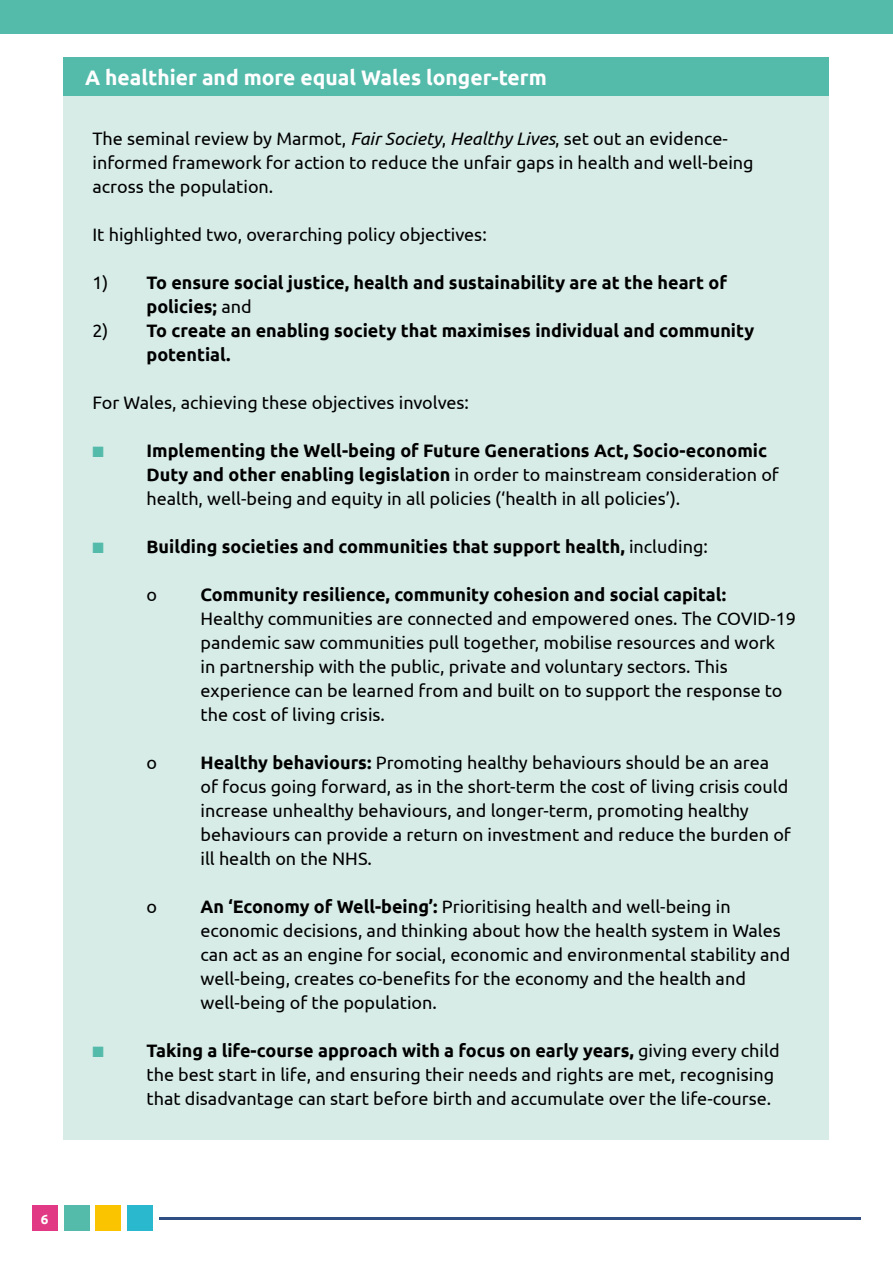
<style>
.page{position:relative;width:893px;height:1263px;background:#fff}
.page>*{position:absolute;margin:0;border:0;box-sizing:border-box;transform-origin:0 0}
.t1{font:700 21px "Ubuntu";color:#fff}
.t2{font:18px/24px "Ubuntu";color:#000}
.t3{font:700 18px/24px "Ubuntu";color:#000}
.t4{font:700 13.5px "Ubuntu";color:#fff}
.s1{font-style:italic}
.s2{font-weight:400}
.s3{color:#54bbab}
.s4{font-weight:700}
</style>
<div class="page">
<div style="left:64px;top:1205px;width:25px;height:26px;background:#54bbab"></div>
<div style="left:32px;top:1205px;width:25px;height:26px;background:#e13983"></div>
<div style="left:96px;top:1205px;width:25px;height:26px;background:#fac400"></div>
<div style="left:128px;top:1205px;width:25px;height:26px;background:#29b8ce"></div>
<hr style="left:159px;top:1217px;width:702px;height:2px;background:#304e82">
<div style="left:0;top:0;width:893px;height:34px;background:#54bbab"></div>
<div style="left:64px;top:96px;width:765px;height:1044px;background:#d7ece7"></div>
<div style="left:64px;top:57px;width:765px;height:39px;background:#54bbab"></div>
<p class="t1" style="left:85px;top:64px;width:463px">A healthier and more equal Wales longer-term</p>
<p class="t2" style="left:92px;top:126px;width:663px">The seminal review by Marmot, <span class="s1">Fair Society</span>, <span class="s1">Healthy Lives</span>, set out an evidence&shy;informed framework for action to reduce the unfair gaps in health and well-being across the population.</p>
<p class="t2" style="left:92px;top:222px;width:396px">It highlighted two, overarching policy objectives:</p>
<p class="t3" style="left:146px;top:270px;width:582px;text-indent:-54px"><span class="s2">1)</span> To ensure social justice, health and sustainability are at the heart of policies; <span class="s2">and</span></p>
<p class="t3" style="left:146px;top:318px;width:609px;text-indent:-54px"><span class="s2">2)</span> To create an enabling society that maximises individual and community potential.</p>
<p class="t2" style="left:92px;top:390px;width:378px">For Wales, achieving these objectives involves:</p>
<p class="t2" style="left:146px;top:438px;width:634px;text-indent:-54px"><span class="s3">■</span> <span class="s4">Implementing the Well-being of Future Generations Act, Socio-economic<br>Duty and other enabling legislation</span> in order to mainstream consideration of health, well-being and equity in all policies (‘health in all policies’).</p>
<p class="t3" style="left:92px;top:534px;width:617px"><span class="s3">■</span> Building societies and communities that support health, <span class="s2">including:</span></p>
<p class="t2" style="left:146px;top:582px;width:12px">o</p>
<p class="t3" style="left:200px;top:582px;width:527px">Community resilience, community cohesion and social capital:</p>
<p class="t2" style="left:200px;top:606px;width:597px">Healthy communities are connected and empowered ones. The COVID-19 pandemic saw communities pull together, mobilise resources and work<br>in partnership with the public, private and voluntary sectors. This experience can be learned from and built on to support the response to the cost of living crisis.</p>
<p class="t2" style="left:146px;top:750px;width:12px">o</p>
<p class="t2" style="left:200px;top:750px;width:592px"><span class="s4">Healthy behaviours:</span> Promoting healthy behaviours should be an area of focus going forward, as in the short-term the cost of living crisis could increase unhealthy behaviours, and longer-term, promoting healthy behaviours can provide a return on investment and reduce the burden of ill health on the NHS.</p>
<p class="t2" style="left:146px;top:894px;width:12px">o</p>
<p class="t2" style="left:200px;top:894px;width:591px"><span class="s4">An ‘Economy of Well-being’:</span> Prioritising health and well-being in economic decisions, and thinking about how the health system in Wales can act as an engine for social, economic and environmental stability and well-being, creates co-benefits for the economy and the health and well-being of the population.</p>
<p class="t2" style="left:146px;top:1038px;width:635px;text-indent:-54px"><span class="s3">■</span> <span class="s4">Taking a life-course approach with a focus on early years,</span> giving every child the best start in life, and ensuring their needs and rights are met, recognising that disadvantage can start before birth and accumulate over the life-course.</p>
<p class="t4" style="left:41px;top:1210px;width:9px">6</p>
</div>
